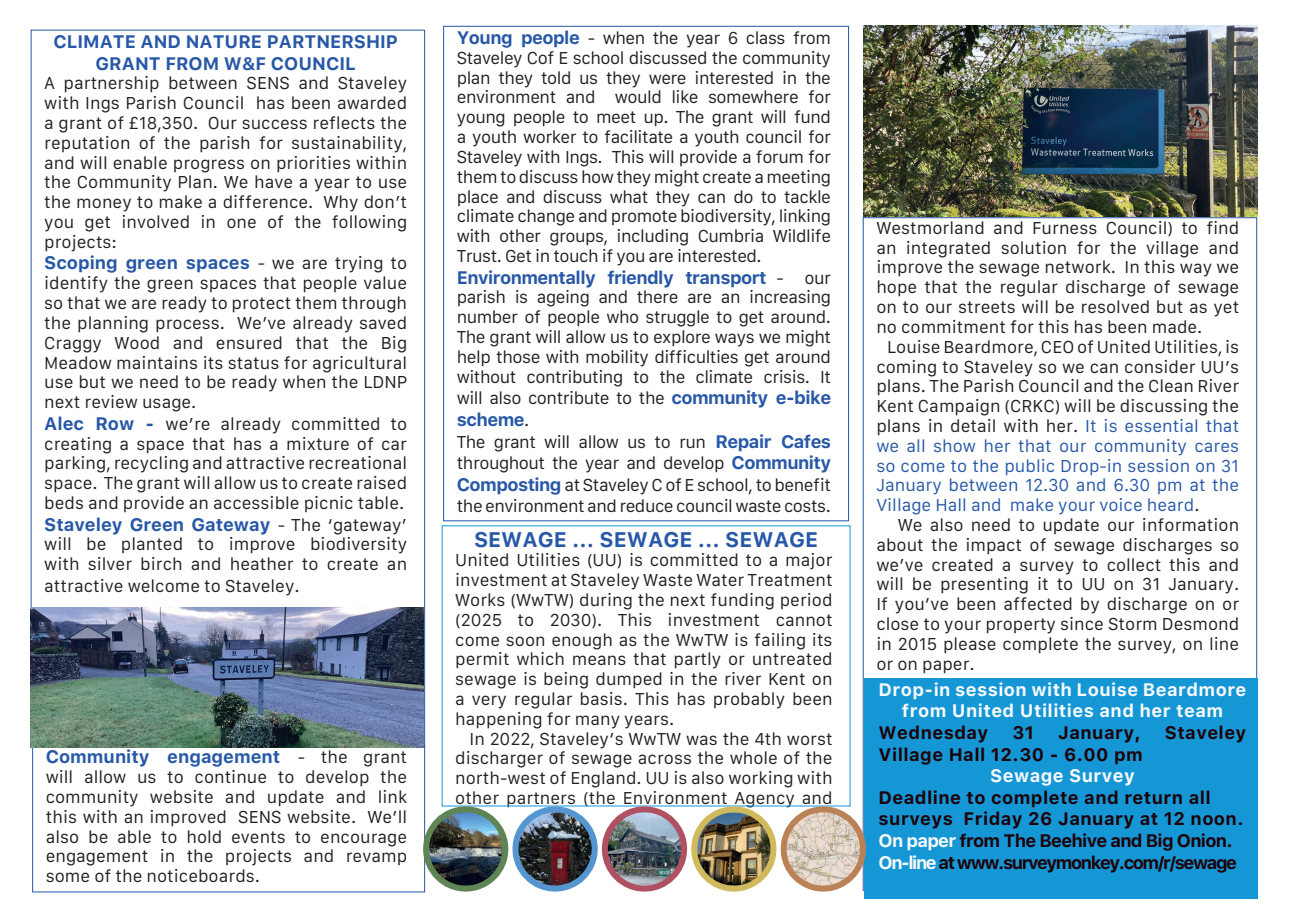
<style>
.page{position:relative;width:1289px;height:919px;background:#fff}
.page>*{position:absolute;margin:0;border:0;box-sizing:border-box;transform-origin:0 0}
.t1{font:700 21px "Galvji";color:#2758a7}
.t2{font:700 18px/21.6px "Galvji";color:#2758a7;text-align:center}
.t3{font:700 18px/21.6px "Galvji";letter-spacing:-.04em;color:#1e0209}
.t4{font:700 18px/21.6px "Galvji";letter-spacing:.025em;color:#f9fafc;text-align:center}
.t5{font:700 18px "Galvji";letter-spacing:.025em;color:#1e0209}
.t6{font:700 18px "Galvji";letter-spacing:-.03em;color:#2758a7}
.t7{font:16.5px/19.8px "Galvji";color:#231f20;text-align:justify}
.t8{font:16.5px "Galvji";letter-spacing:-.03em;color:#231f20}
.s1{font-weight:400;font-size:16.5px;color:#231f20}
.s2{font-weight:700;font-size:18px;color:#2758a7}
.s3{color:#2758a7}
.s4{color:#f9fafc}
</style>
<div class="page">
<div style="left:32px;top:745px;width:393px;height:147px;border:1px solid #2758a7"></div>
<img style="left:30px;top:607px;width:394px;height:140px">
<img style="left:864px;top:26px;width:393px;height:191px">
<div style="left:864px;top:678px;width:393px;height:220px;background:#1597d6"></div>
<img style="left:605px;top:811px;width:79px;height:77px">
<div style="left:602px;top:806px;width:85px;height:85px;border:6px solid #af5160;border-radius:50%"></div>
<img style="left:426px;top:809px;width:79px;height:76px">
<div style="left:423px;top:806px;width:85px;height:85px;border:6px solid #608555;border-radius:50%"></div>
<img style="left:515px;top:809px;width:79px;height:78px">
<div style="left:512px;top:806px;width:85px;height:85px;border:6px solid #5696d0;border-radius:50%"></div>
<img style="left:694px;top:812px;width:79px;height:76px">
<div style="left:691px;top:806px;width:85px;height:85px;border:6px solid #d0ba5d;border-radius:50%"></div>
<svg style="left:785px;top:809px;width:77px;height:79px;background:#dac9ba"></svg>
<div style="left:780px;top:806px;width:85px;height:85px;border:6px solid #bb8258;border-radius:50%"></div>
<p class="t2" style="left:53px;top:31px;width:346px">CLIMATE AND NATURE PARTNERSHIP<br>GRANT FROM W&amp;F COUNCIL</p>
<p class="t7" style="left:44px;top:74px;width:364px">A partnership between SENS and Staveley with Ings Parish Council has been awarded a grant of £18,350. Our success reflects the reputation of the parish for sustainability, and will enable progress on priorities within the Community Plan. We have a year to use the money to make a difference. Why don’t you get involved in one of the following projects:</p>
<p class="t2" style="left:44px;top:252px;width:364px">Scoping green spaces <span class="s1">- we are trying to</span></p>
<p class="t7" style="left:44px;top:274px;width:364px">identify the green spaces that people value so that we are ready to protect them through the planning process. We’ve already saved Craggy Wood and ensured that the Big Meadow maintains its status for agricultural use but we need to be ready when the LDNP next review usage.</p>
<p class="t7" style="left:44px;top:414px;width:364px"><span class="s2">Alec Row -</span> we’re already committed to creating a space that has a mixture of car parking, recycling and attractive recreational space. The grant will allow us to create raised beds and provide an accessible picnic table.</p>
<p class="t2" style="left:44px;top:513px;width:364px">Staveley Green Gateway <span class="s1">- The ‘gateway’</span></p>
<p class="t7" style="left:44px;top:535px;width:364px">will be planted to improve biodiversity with silver birch and heather to create an</p>
<p class="t7" style="left:44px;top:576px;width:257px">attractive welcome to Staveley.</p>
<p class="t2" style="left:46px;top:746px;width:363px">Community engagement <span class="s1">- the grant</span></p>
<p class="t7" style="left:46px;top:767px;width:363px">will allow us to continue to develop the community website and update and link this with an improved SENS website. We’ll also be able to hold events to encourage engagement in the projects and revamp some of the noticeboards.</p>
<p class="t7" style="left:457px;top:29px;width:376px"><span class="s2">Young people</span> - when the year 6 class from Staveley Cof E school discussed the community plan they told us they were interested in the environment and would like somewhere for young people to meet up. The grant will fund a youth worker to facilitate a youth council for Staveley with Ings. This will provide a forum for them to discuss how they might create a meeting place and discuss what they can do to tackle climate change and promote biodiversity, linking with other groups, including Cumbria Wildlife Trust. Get in touch if you are interested.</p>
<p class="t6" style="left:457px;top:266px;width:329px">Environmentally friendly transport <span class="s1">-</span></p>
<p class="t7" style="left:457px;top:268px;width:376px;text-indent:348px">our parish is ageing and there are an increasing number of people who struggle to get around.<br>The grant will allow us to explore ways we might help those with mobility difficulties get around without contributing to the climate crisis. It</p>
<p class="t8" style="left:457px;top:389px;width:376px">will also contribute to the <span class="s2">community e-bike</span></p>
<p class="t2" style="left:457px;top:409px;width:74px">scheme<span class="s1">.</span></p>
<p class="t7" style="left:457px;top:431px;width:376px;line-height:21.6px">The grant will allow us to run <span class="s2">Repair Cafes </span>throughout the year and develop <span class="s2">Community Composting</span> at Staveley C of E school, to benefit the environment and reduce council waste costs.</p>
<p class="t1" style="left:474px;top:526px;width:345px">SEWAGE ... SEWAGE ... SEWAGE</p>
<p class="t7" style="left:455px;top:551px;width:379px">United Utilities (UU) is committed to a major investment at Staveley Waste Water Treatment Works (WwTW) during the next funding period (2025 to 2030). This investment cannot come soon enough as the WwTW is failing its permit which means that partly or untreated sewage is being dumped in the river Kent on a very regular basis. This has probably been happening for many years.</p>
<p class="t7" style="left:455px;top:729px;width:379px;text-indent:14px">In 2022, Staveley’s WwTW was the 4th worst discharger of sewage across the whole of the north-west of England. UU is also working with other partners (the Environment Agency and</p>
<p class="t7" style="left:876px;top:218px;width:364px">Westmorland and Furness Council) to find an integrated solution for the village and improve the sewage network. In this way we hope that the regular discharge of sewage on to our streets will be resolved but as yet no commitment for this has been made.</p>
<p class="t7" style="left:876px;top:337px;width:364px;text-indent:11px">Louise Beardmore, CEO of United Utilities, is coming to Staveley so we can consider UU’s plans. The Parish Council and the Clean River Kent Campaign (CRKC) will be discussing the plans in detail with her. <span class="s3">It is essential that we all show her that our community cares so come to the public Drop-in session on 31<br>January between 12.30 and 6.30 pm at the Village Hall and make your voice heard</span>.</p>
<p class="t7" style="left:876px;top:515px;width:364px;text-indent:22px">We also need to update our information about the impact of sewage discharges so we’ve created a survey to collect this and will be presenting it to UU on 31 January.<br>If you’ve been affected by discharge on or close to your property since Storm Desmond in 2015 please complete the survey, on line or on paper.</p>
<p class="t4" style="left:878px;top:678px;width:369px">Drop-in session with Louise Beardmore from United Utilities and her team</p>
<p class="t5" style="left:878px;top:721px;width:111px">Wednesday</p>
<p class="t5" style="left:1012px;top:721px;width:23px">31</p>
<p class="t5" style="left:1058px;top:721px;width:84px">January,</p>
<p class="t5" style="left:1164px;top:721px;width:83px">Staveley</p>
<p class="t5" style="left:878px;top:743px;width:266px">Village Hall 12.30 - 6.00 pm</p>
<p class="t4" style="left:990px;top:765px;width:146px">Sewage Survey</p>
<p class="t3" style="left:878px;top:786px;width:366px">Deadline to complete and return all surveys Friday 26 January at 12 noon.<br><span class="s4">On paper</span> from The Beehive and Big Onion.<br><span class="s4">On-line</span> at www.surveymonkey.com/r/sewage</p>
</div>
